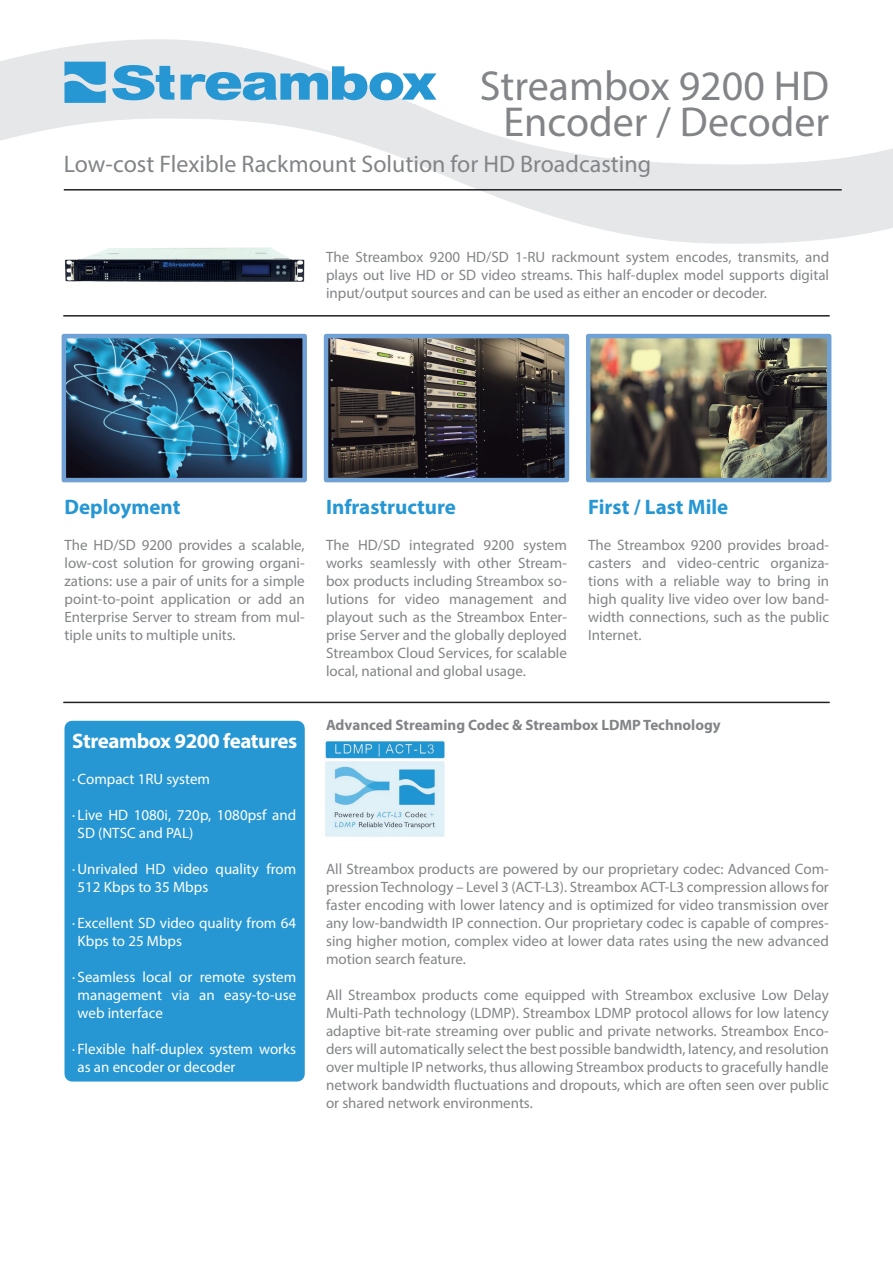
<style>
.page{position:relative;width:893px;height:1263px;background:#fff}
.page>*{position:absolute;margin:0;border:0;box-sizing:border-box;transform-origin:0 0}
.t1{font:42px/36px "Myriad Pro";color:#828487;text-align:center}
.t2{font:24px "Myriad Pro";color:#828487}
.t3{font:700 21px "Myriad Pro";color:#2697d3}
.t4{font:700 21px "Myriad Pro";letter-spacing:-.02em;color:#fff}
.t5{font:15px/18px "Myriad Pro";color:#828487;text-align:justify}
.t6{font:15px/18px "Myriad Pro";color:#fff}
.t7{font:700 15px "Myriad Pro";color:#828487}
</style>
<div class="page">
<svg style="left:181px;top:66px;width:256px;height:34px;background:#81bfe0"></svg>
<svg style="left:112px;top:65px;width:62px;height:35px;background:#69b3da"></svg>
<svg style="left:64px;top:62px;width:42px;height:41px;background:#47a4d6"></svg>
<hr style="left:64px;top:189px;width:778px;height:2px;background:#231f20">
<img style="left:65px;top:247px;width:240px;height:35px">
<img style="left:67px;top:339px;width:235px;height:138px">
<div style="left:62px;top:334px;width:245px;height:148px;border:4px solid #70a1d5"></div>
<img style="left:329px;top:339px;width:235px;height:138px">
<div style="left:324px;top:334px;width:245px;height:148px;border:4px solid #70a1d5"></div>
<img style="left:591px;top:339px;width:235px;height:138px">
<div style="left:586px;top:334px;width:245px;height:148px;border:4px solid #70a1d5"></div>
<hr style="left:64px;top:315px;width:765px;height:2px;background:#231f20">
<hr style="left:64px;top:702px;width:765px;height:1px;background:#231f20">
<div style="left:64px;top:721px;width:241px;height:360px;background:#2697d3"></div>
<img style="left:324px;top:741px;width:122px;height:96px">
<h1 class="t1" style="left:480px;top:67px;width:351px">Streambox 9200 HD<br>Encoder / Decoder</h1>
<h2 class="t2" style="left:64px;top:149px;width:589px">Low-cost Flexible Rackmount Solution for HD Broadcasting</h2>
<p class="t5" style="left:326px;top:248px;width:505px">The Streambox 9200 HD/SD 1-RU rackmount system encodes, transmits, and plays out live HD or SD video streams. This half-duplex model supports digital input/output sources and can be used as either an encoder or decoder.</p>
<h3 class="t3" style="left:64px;top:493px;width:117px">Deployment</h3>
<h3 class="t3" style="left:326px;top:493px;width:131px">Infrastructure</h3>
<h3 class="t3" style="left:588px;top:493px;width:142px">First / Last Mile</h3>
<p class="t5" style="left:64px;top:536px;width:242px">The HD/SD 9200 provides a scalable, low-cost solution for growing organi&shy;zations: use a pair of units for a simple point-to-point application or add an Enterprise Server to stream from mul&shy;tiple units to multiple units.</p>
<h3 class="t4" style="left:72px;top:727px;width:226px">Streambox 9200 features</h3>
<p class="t6" style="left:72px;top:770px;width:139px">·Compact 1RU system</p>
<p class="t6" style="left:78px;top:806px;width:220px;text-indent:-5px">·Live HD 1080i, 720p, 1080psf and<br>SD (NTSC and PAL)</p>
<p class="t6" style="left:78px;top:860px;width:220px;text-indent:-5px">·Unrivaled HD video quality from<br>512 Kbps to 35 Mbps</p>
<p class="t6" style="left:78px;top:914px;width:220px;text-indent:-5px">·Excellent SD video quality from 64<br>Kbps to 25 Mbps</p>
<p class="t6" style="left:78px;top:968px;width:220px;text-align:justify;text-indent:-5px">·Seamless local or remote system management via an easy-to-use web interface</p>
<p class="t6" style="left:78px;top:1040px;width:220px;text-indent:-5px">·Flexible half-duplex system works as an encoder or decoder</p>
<p class="t5" style="left:326px;top:536px;width:242px">The HD/SD integrated 9200 system works seamlessly with other Stream&shy;box products including Streambox so&shy;lutions for video management and playout such as the Streambox Enter&shy;prise Server and the globally deployed Streambox Cloud Services, for scalable local, national and global usage.</p>
<p class="t5" style="left:588px;top:536px;width:242px">The Streambox 9200 provides broad&shy;casters and video-centric organiza&shy;tions with a reliable way to bring in high quality live video over low band&shy;width connections, such as the public Internet.</p>
<p class="t7" style="left:326px;top:715px;width:396px">Advanced Streaming Codec &amp; Streambox LDMP Technology</p>
<p class="t5" style="left:326px;top:860px;width:504px">All Streambox products are powered by our proprietary codec: Advanced Com&shy;pression Technology – Level 3 (ACT-L3). Streambox ACT-L3 compression allows for faster encoding with lower latency and is optimized for video transmission over any low-bandwidth IP connection. Our proprietary codec is capable of compres&shy;sing higher motion, complex video at lower data rates using the new advanced motion search feature.</p>
<p class="t5" style="left:326px;top:986px;width:504px">All Streambox products come equipped with Streambox exclusive Low Delay Multi-Path technology (LDMP). Streambox LDMP protocol allows for low latency adaptive bit-rate streaming over public and private networks. Streambox Enco&shy;ders will automatically select the best possible bandwidth, latency, and resolution over multiple IP networks, thus allowing Streambox products to gracefully handle network bandwidth fluctuations and dropouts, which are often seen over public or shared network environments.</p>
</div>
